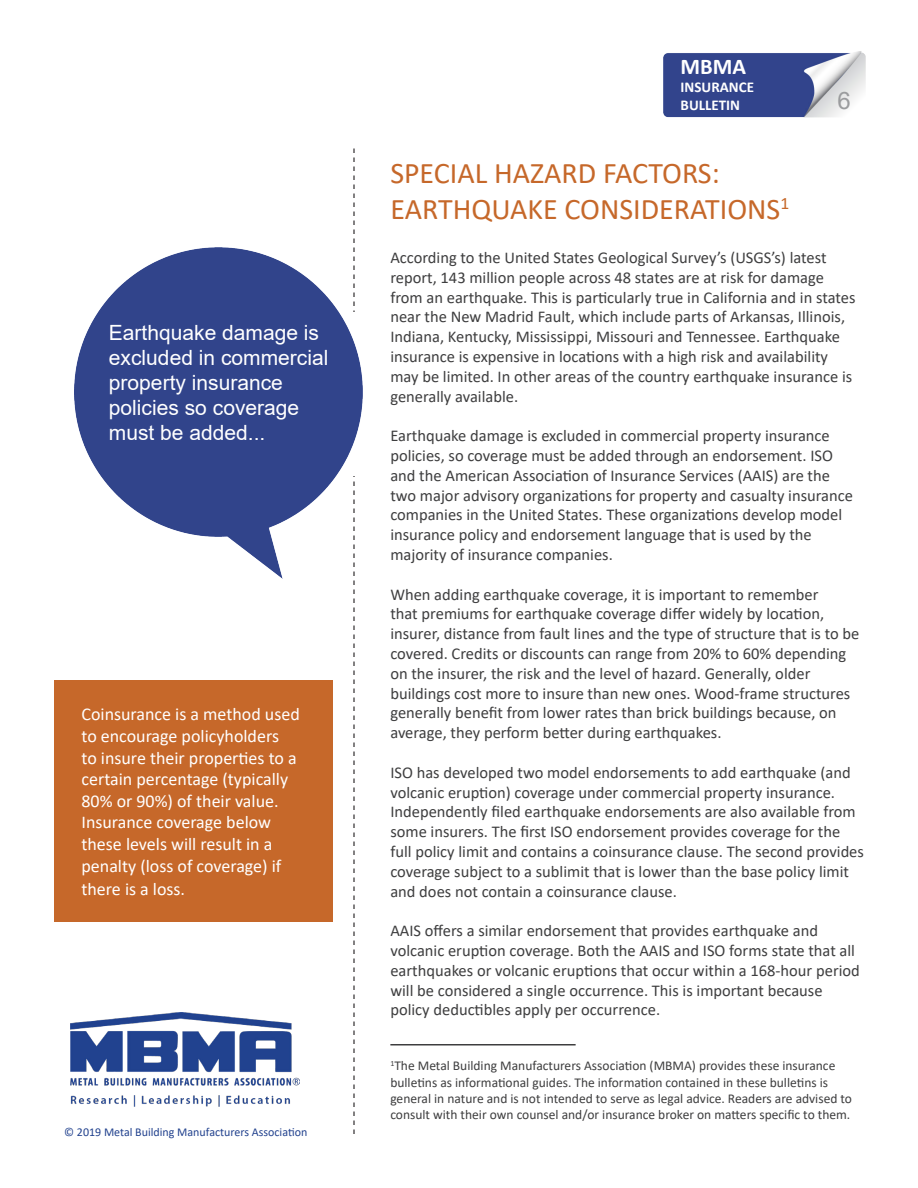
<style>
.page{position:relative;width:918px;height:1188px;background:#fff}
.page>*{position:absolute;margin:0;border:0;box-sizing:border-box;transform-origin:0 0}
.t1{font:30px/36px "Calibri";color:#c6682a}
.t2{font:24px "Arial";color:#9b9c9e}
.t3{font:700 22.5px "Calibri";color:#fff}
.t4{font:21px/25.2px "Arial";color:#fff}
.t5{font:18px/21.6px "Calibri";color:#fff}
.t6{font:16.5px/19.8px "Calibri";color:#3e3e3f}
.t7{font:700 15px "Calibri";color:#fff}
.t8{font:13.5px/16.2px "Calibri";color:#3e3e3f}
.t9{font:12px "Calibri";color:#22428e}
</style>
<div class="page">
<div style="left:54px;top:680px;width:279px;height:242px;background:#c6682a"></div>
<svg style="left:353px;top:148px;width:2px;height:986px"></svg>
<img style="left:70px;top:1012px;width:230px;height:95px">
<img style="left:664px;top:51px;width:202px;height:67px">
<img style="left:74px;top:248px;width:289px;height:331px">
<hr style="left:390px;top:1044px;width:186px;height:2px;background:#3e3e3f">
<p class="t4" style="left:109px;top:319px;width:221px">Earthquake damage is excluded in commercial property insurance policies so coverage must be added...</p>
<p class="t5" style="left:81px;top:703px;width:220px">Coinsurance is a method used to encourage policyholders<br>to insure their properties to a certain percentage (typically<br>80% or 90%) of their value.<br>Insurance coverage below these levels will result in a penalty (loss of coverage) if</p>
<p class="t5" style="left:81px;top:878px;width:105px">there is a loss.</p>
<p class="t9" style="left:64px;top:1124px;width:245px">© 2019 Metal Building Manufacturers Association</p>
<p class="t3" style="left:681px;top:50px;width:67px">MBMA</p>
<p class="t7" style="left:681px;top:76px;width:75px">INSURANCE</p>
<p class="t7" style="left:681px;top:94px;width:61px">BULLETIN</p>
<p class="t2" style="left:837px;top:84px;width:15px">6</p>
<p class="t1" style="left:390px;top:154px;width:400px">SPECIAL HAZARD FACTORS:<br>EARTHQUAKE CONSIDERATIONS<sup>1</sup></p>
<p class="t6" style="left:390px;top:247px;width:467px">According to the United States Geological Survey’s (USGS’s) latest report, 143 million people across 48 states are at risk for damage from an earthquake. This is particularly true in California and in states near the New Madrid Fault, which include parts of Arkansas, Illinois, Indiana, Kentucky, Mississippi, Missouri and Tennessee. Earthquake insurance is expensive in locations with a high risk and availability may be limited. In other areas of the country earthquake insurance is generally available.</p>
<p class="t6" style="left:390px;top:425px;width:464px">Earthquake damage is excluded in commercial property insurance policies, so coverage must be added through an endorsement. ISO and the American Association of Insurance Services (AAIS) are the two major advisory organizations for property and casualty insurance companies in the United States. These organizations develop model insurance policy and endorsement language that is used by the majority of insurance companies.</p>
<p class="t6" style="left:390px;top:584px;width:471px">When adding earthquake coverage, it is important to remember<br>that premiums for earthquake coverage differ widely by location, insurer, distance from fault lines and the type of structure that is to be covered. Credits or discounts can range from 20% to 60% depending on the insurer, the risk and the level of hazard. Generally, older buildings cost more to insure than new ones. Wood-frame structures generally benefit from lower rates than brick buildings because, on average, they perform better during earthquakes.</p>
<p class="t6" style="left:390px;top:762px;width:475px">ISO has developed two model endorsements to add earthquake (and volcanic eruption) coverage under commercial property insurance.<br>Independently filed earthquake endorsements are also available from some insurers. The first ISO endorsement provides coverage for the full policy limit and contains a coinsurance clause. The second provides coverage subject to a sublimit that is lower than the base policy limit and does not contain a coinsurance clause.</p>
<p class="t6" style="left:390px;top:920px;width:471px">AAIS offers a similar endorsement that provides earthquake and volcanic eruption coverage. Both the AAIS and ISO forms state that all earthquakes or volcanic eruptions that occur within a 168-hour period will be considered a single occurrence. This is important because policy deductibles apply per occurrence.</p>
<p class="t8" style="left:390px;top:1057px;width:463px"><sup>1</sup>The Metal Building Manufacturers Association (MBMA) provides these insurance bulletins as informational guides. The information contained in these bulletins is general in nature and is not intended to serve as legal advice. Readers are advised to consult with their own counsel and/or insurance broker on matters specific to them.</p>
</div>
